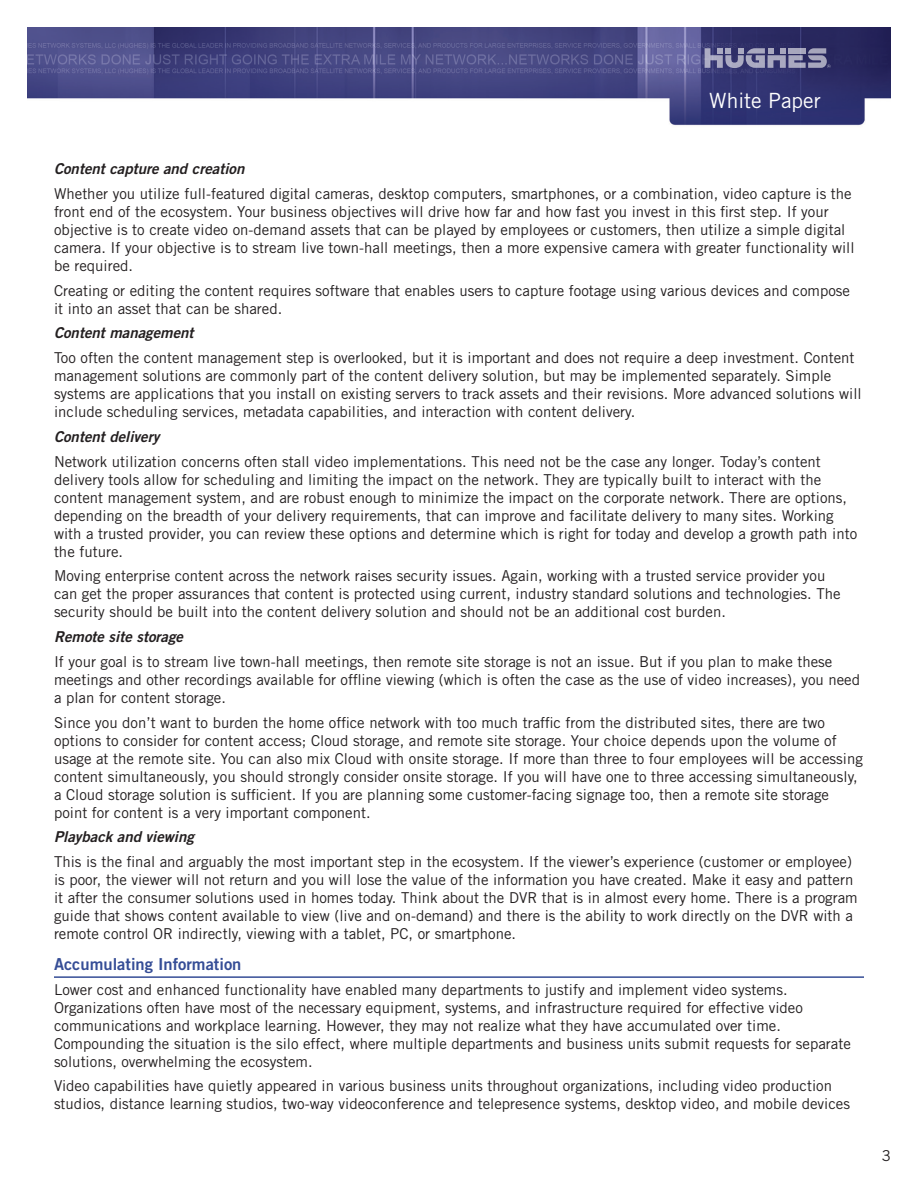
<style>
.page{position:relative;width:918px;height:1188px;background:#fff}
.page>*{position:absolute;margin:0;border:0;box-sizing:border-box;transform-origin:0 0}
.t1{font:21px "Trade Gothic";color:#fff}
.t2{font:16.5px "Trade Gothic Bold Two";color:#354d96}
.t3{font:15px/18px "Trade Gothic";color:#231f20}
.t4{font:italic 15px "Trade Gothic Bold Two";color:#231f20}
</style>
<div class="page">
<img style="left:27px;top:27px;width:864px;height:99px">
<svg style="left:705px;top:48px;width:126px;height:20px;background:#7a7a9e"></svg>
<hr style="left:54px;top:976px;width:810px;height:2px;background:#354d96">
<h1 class="t1" style="left:709px;top:88px;width:113px">White Paper</h1>
<p class="t4" style="left:54px;top:159px;width:192px">Content capture and creation</p>
<p class="t3" style="left:54px;top:184px;width:802px">Whether you utilize full-featured digital cameras, desktop computers, smartphones, or a combination, video capture is the front end of the ecosystem. Your business objectives will drive how far and how fast you invest in this first step. If your objective is to create video on-demand assets that can be played by employees or customers, then utilize a simple digital camera. If your objective is to stream live town-hall meetings, then a more expensive camera with greater functionality will be required.</p>
<p class="t3" style="left:54px;top:281px;width:798px">Creating or editing the content requires software that enables users to capture footage using various devices and compose it into an asset that can be shared.</p>
<p class="t4" style="left:54px;top:324px;width:141px">Content management</p>
<p class="t3" style="left:54px;top:349px;width:809px">Too often the content management step is overlooked, but it is important and does not require a deep investment. Content management solutions are commonly part of the content delivery solution, but may be implemented separately. Simple systems are applications that you install on existing servers to track assets and their revisions. More advanced solutions will include scheduling services, metadata capabilities, and interaction with content delivery.</p>
<p class="t4" style="left:54px;top:427px;width:107px">Content delivery</p>
<p class="t3" style="left:54px;top:452px;width:805px">Network utilization concerns often stall video implementations. This need not be the case any longer. Today’s content delivery tools allow for scheduling and limiting the impact on the network. They are typically built to interact with the content management system, and are robust enough to minimize the impact on the corporate network. There are options, depending on the breadth of your delivery requirements, that can improve and facilitate delivery to many sites. Working with a trusted provider, you can review these options and determine which is right for today and develop a growth path into the future.</p>
<p class="t3" style="left:54px;top:567px;width:788px">Moving enterprise content across the network raises security issues. Again, working with a trusted service provider you can get the proper assurances that content is protected using current, industry standard solutions and technologies. The security should be built into the content delivery solution and should not be an additional cost burden.</p>
<p class="t4" style="left:54px;top:627px;width:131px">Remote site storage</p>
<p class="t3" style="left:54px;top:652px;width:808px">If your goal is to stream live town-hall meetings, then remote site storage is not an issue. But if you plan to make these meetings and other recordings available for offline viewing (which is often the case as the use of video increases), you need a plan for content storage.</p>
<p class="t3" style="left:54px;top:713px;width:810px">Since you don’t want to burden the home office network with too much traffic from the distributed sites, there are two options to consider for content access; Cloud storage, and remote site storage. Your choice depends upon the volume of usage at the remote site. You can also mix Cloud with onsite storage. If more than three to four employees will be accessing content simultaneously, you should strongly consider onsite storage. If you will have one to three accessing simultaneously, a Cloud storage solution is sufficient. If you are planning some customer-facing signage too, then a remote site storage point for content is a very important component.</p>
<p class="t4" style="left:54px;top:828px;width:142px">Playback and viewing</p>
<p class="t3" style="left:54px;top:853px;width:805px">This is the final and arguably the most important step in the ecosystem. If the viewer’s experience (customer or employee) is poor, the viewer will not return and you will lose the value of the information you have created. Make it easy and pattern it after the consumer solutions used in homes today. Think about the DVR that is in almost every home. There is a program guide that shows content available to view (live and on-demand) and there is the ability to work directly on the DVR with a remote control OR indirectly, viewing with a tablet, PC, or smartphone.</p>
<p class="t2" style="left:54px;top:954px;width:189px">Accumulating Information</p>
<p class="t3" style="left:54px;top:980px;width:798px">Lower cost and enhanced functionality have enabled many departments to justify and implement video systems.<br>Organizations often have most of the necessary equipment, systems, and infrastructure required for effective video communications and workplace learning. However, they may not realize what they have accumulated over time.<br>Compounding the situation is the silo effect, where multiple departments and business units submit requests for separate solutions, overwhelming the ecosystem.</p>
<p class="t3" style="left:54px;top:1077px;width:798px">Video capabilities have quietly appeared in various business units throughout organizations, including video production studios, distance learning studios, two-way videoconference and telepresence systems, desktop video, and mobile devices</p>
<p class="t3" style="left:882px;top:1146px;width:11px">3</p>
</div>
